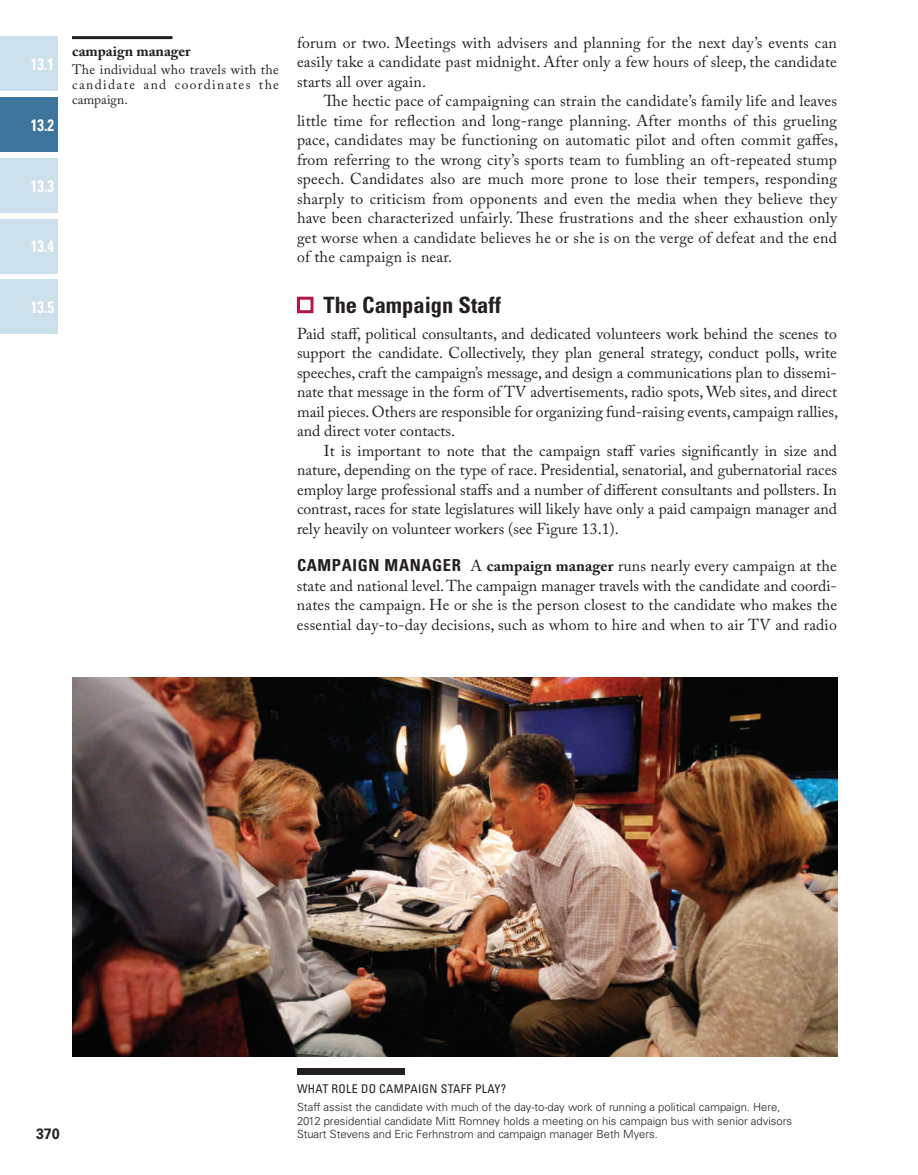
<style>
.page{position:relative;width:918px;height:1175px;background:#fff}
.page>*{position:absolute;margin:0;border:0;box-sizing:border-box;transform-origin:0 0}
.t1{font:700 condensed 22.5px "Univers LT Std";color:#231f20}
.t2{font:700 condensed 16.5px "Univers LT Std";color:#fff;scale:.9 1}
.t3{font:700 condensed 16.5px "Univers LT Std";color:#231f20}
.t4{font:15.75px/19.5px "Adobe Caslon Pro";letter-spacing:.01em;color:#231f20;text-align:justify}
.t5{font:700 15px "Adobe Caslon Pro";color:#231f20}
.t6{font:700 15px "Univers LT Std";color:#231f20;scale:.95 1}
.t7{font:13.5px/15px "Adobe Caslon Pro";letter-spacing:.1em;color:#231f20;text-align:justify}
.t8{font:condensed 12px "Univers LT Std";letter-spacing:.025em;color:#231f20}
.t9{font:300 11.25px/13.5px "Univers LT Std";color:#231f20}
.s1{font-weight:700}
</style>
<div class="page">
<div style="left:0;top:36px;width:58px;height:55px;background:#cce0eb"></div>
<div style="left:0;top:218px;width:58px;height:55px;background:#cce0eb"></div>
<div style="left:0;top:279px;width:58px;height:55px;background:#cce0eb"></div>
<div style="left:0;top:158px;width:58px;height:55px;background:#cce0eb"></div>
<div style="left:0;top:97px;width:58px;height:55px;background:#3e759c"></div>
<div style="left:297px;top:297px;width:17px;height:16px;border:3px solid #b11844"></div>
<hr style="left:72px;top:36px;width:100px;height:3px;background:#231f20">
<div style="left:297px;top:1069px;width:108px;height:6px;background:#231f20"></div>
<img style="left:73px;top:677px;width:765px;height:379px">
<p class="t2" style="left:31px;top:54px;width:27px">13.1</p>
<p class="t2" style="left:31px;top:115px;width:27px">13.2</p>
<p class="t5" style="left:72px;top:42px;width:120px">campaign manager</p>
<p class="t7" style="left:72px;top:61px;width:209px">The individual who travels with the candidate and coordinates the campaign.</p>
<p class="t2" style="left:31px;top:175px;width:27px">13.3</p>
<p class="t2" style="left:31px;top:236px;width:27px">13.4</p>
<p class="t2" style="left:31px;top:297px;width:27px">13.5</p>
<p class="t4" style="left:297px;top:32px;width:542px">forum or two. Meetings with advisers and planning for the next day’s events can easily take a candidate past midnight. After only a few hours of sleep, the candidate starts all over again.</p>
<p class="t4" style="left:297px;top:91px;width:543px;text-indent:27px">The hectic pace of campaigning can strain the candidate’s family life and leaves little time for reflection and long-range planning. After months of this grueling pace, candidates may be functioning on automatic pilot and often commit gaffes, from referring to the wrong city’s sports team to fumbling an oft-repeated stump speech. Candidates also are much more prone to lose their tempers, responding sharply to criticism from opponents and even the media when they believe they have been characterized unfairly. These frustrations and the sheer exhaustion only get worse when a candidate believes he or she is on the verge of defeat and the end of the campaign is near.</p>
<h1 class="t1" style="left:323px;top:291px;width:179px">The Campaign Staff</h1>
<p class="t4" style="left:297px;top:323px;width:543px">Paid staff, political consultants, and dedicated volunteers work behind the scenes to support the candidate. Collectively, they plan general strategy, conduct polls, write speeches, craft the campaign’s message, and design a communications plan to dissemi&shy;nate that message in the form of TV advertisements, radio spots, Web sites, and direct mail pieces. Others are responsible for organizing fund-raising events, campaign rallies, and direct voter contacts.</p>
<p class="t4" style="left:297px;top:440px;width:542px;text-indent:27px">It is important to note that the campaign staff varies significantly in size and nature, depending on the type of race. Presidential, senatorial, and gubernatorial races employ large professional staffs and a number of different consultants and pollsters. In contrast, races for state legislatures will likely have only a paid campaign manager and rely heavily on volunteer workers (see Figure 13.1).</p>
<p class="t3" style="left:297px;top:555px;width:12px">CAM</p>
<p class="t3" style="left:332px;top:555px;width:20px">PAIGN</p>
<p class="t3" style="left:385px;top:555px;width:11px">MANAGER</p>
<p class="t4" style="left:297px;top:556px;width:542px;text-indent:173px">A <span class="s1">campaign manager</span> runs nearly every campaign at the state and national level. The campaign manager travels with the candidate and coordi&shy;nates the campaign. He or she is the person closest to the candidate who makes the essential day-to-day decisions, such as whom to hire and when to air TV and radio</p>
<p class="t6" style="left:36px;top:1124px;width:27px">370</p>
<p class="t8" style="left:297px;top:1081px;width:211px">WHAT ROLE DO CAMPAIGN STAFF PLAY?</p>
<p class="t9" style="left:297px;top:1100px;width:497px">Staff assist the candidate with much of the day-to-day work of running a political campaign. Here,<br>2012 presidential candidate Mitt Romney holds a meeting on his campaign bus with senior advisors<br>Stuart Stevens and Eric Ferhnstrom and campaign manager Beth Myers.</p>
</div>
